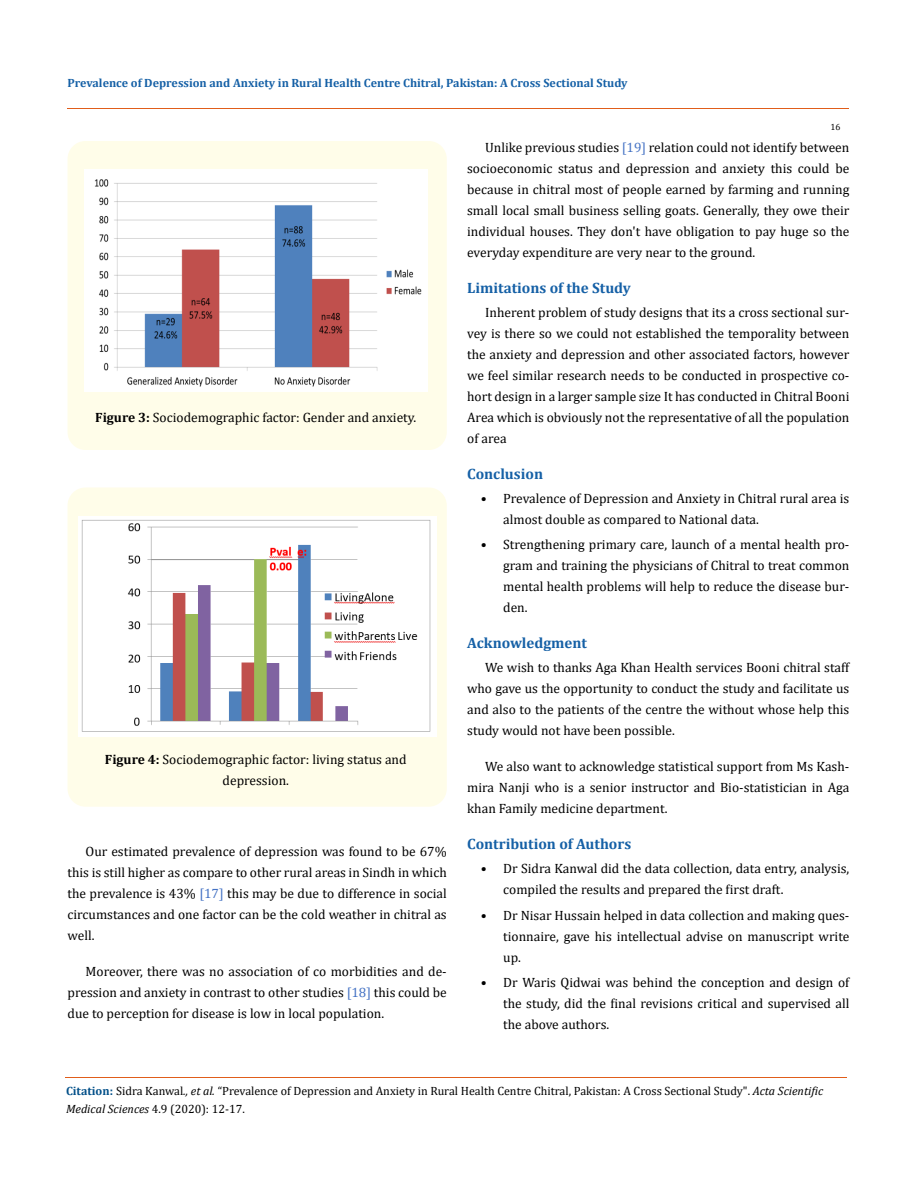
<style>
.page{position:relative;width:917px;height:1188px;background:#fff}
.page>*{position:absolute;margin:0;border:0;box-sizing:border-box;transform-origin:0 0}
.t1{font:700 15px "Cambria";color:#1560a6}
.t2{font:13.5px/21px "Cambria";color:#000;text-align:justify}
.t3{font:12px/18px "Cambria";color:#000}
.t4{font:700 12px "Cambria";color:#1560a6}
.t5{font:9px "Cambria";color:#000}
.s1{font-weight:700}
.s2{color:#4472c4}
.s3{font-weight:700;color:#035089}
.s4{font-style:italic}
</style>
<div class="page">
<hr style="left:67px;top:109px;width:782px;height:1px;background:#e05d1a">
<hr style="left:65px;top:1078px;width:781px;height:1px;background:#e05d1a">
<div style="left:68px;top:141px;width:379px;height:309px;background:#fffde9;border-radius:18px"></div>
<img style="left:84px;top:170px;width:343px;height:222px">
<div style="left:68px;top:488px;width:379px;height:319px;background:#fffde9;border-radius:18px"></div>
<img style="left:78px;top:517px;width:359px;height:220px">
<p class="t4" style="left:68px;top:75px;width:561px">Prevalence of Depression and Anxiety in Rural Health Centre Chitral, Pakistan: A Cross Sectional Study</p>
<p class="t5" style="left:830px;top:122px;width:11px">16</p>
<p class="t2" style="left:95px;top:407px;width:322px"><span class="s1">Figure 3:</span> Sociodemographic factor: Gender and anxiety.</p>
<p class="t2" style="left:105px;top:749px;width:303px;text-align:center"><span class="s1">Figure 4:</span> Sociodemographic factor: living status and depression.</p>
<p class="t2" style="left:68px;top:840px;width:381px;text-indent:18px">Our estimated prevalence of depression was found to be 67% this is still higher as compare to other rural areas in Sindh in which the prevalence is 43% <span class="s2">[17]</span> this may be due to difference in social circumstances and one factor can be the cold weather in chitral as well.</p>
<p class="t2" style="left:67px;top:960px;width:381px;text-indent:18px">Moreover, there was no association of co morbidities and de&shy;pression and anxiety in contrast to other studies <span class="s2">[18]</span> this could be due to perception for disease is low in local population.</p>
<p class="t2" style="left:467px;top:136px;width:384px;text-indent:18px">Unlike previous studies <span class="s2">[19]</span> relation could not identify between socioeconomic status and depression and anxiety this could be because in chitral most of people earned by farming and running small local small business selling goats. Generally, they owe their individual houses. They don't have obligation to pay huge so the everyday expenditure are very near to the ground.</p>
<p class="t1" style="left:467px;top:277px;width:165px">Limitations of the Study</p>
<p class="t2" style="left:467px;top:301px;width:384px;text-indent:18px">Inherent problem of study designs that its a cross sectional sur&shy;vey is there so we could not established the temporality between the anxiety and depression and other associated factors, however we feel similar research needs to be conducted in prospective co&shy;hort design in a larger sample size It has conducted in Chitral Booni Area which is obviously not the representative of all the population of area</p>
<p class="t1" style="left:467px;top:463px;width:77px">Conclusion</p>
<p class="t2" style="left:503px;top:487px;width:348px;text-indent:-23px">• Prevalence of Depression and Anxiety in Chitral rural area is almost double as compared to National data.</p>
<p class="t2" style="left:503px;top:534px;width:348px;text-indent:-23px">• Strengthening primary care, launch of a mental health pro&shy;gram and training the physicians of Chitral to treat common mental health problems will help to reduce the disease bur&shy;den.</p>
<p class="t1" style="left:467px;top:632px;width:121px">Acknowledgment</p>
<p class="t2" style="left:467px;top:657px;width:384px;text-indent:18px">We wish to thanks Aga Khan Health services Booni chitral staff who gave us the opportunity to conduct the study and facilitate us and also to the patients of the centre the without whose help this study would not have been possible.</p>
<p class="t2" style="left:467px;top:756px;width:384px;text-indent:18px">We also want to acknowledge statistical support from Ms Kash&shy;mira Nanji who is a senior instructor and Bio-statistician in Aga khan Family medicine department.</p>
<p class="t1" style="left:467px;top:833px;width:166px">Contribution of Authors</p>
<p class="t2" style="left:503px;top:858px;width:348px;text-indent:-23px">• Dr Sidra Kanwal did the data collection, data entry, analysis, compiled the results and prepared the first draft.</p>
<p class="t2" style="left:503px;top:904px;width:348px;text-indent:-23px">• Dr Nisar Hussain helped in data collection and making ques&shy;tionnaire, gave his intellectual advise on manuscript write up.</p>
<p class="t2" style="left:503px;top:972px;width:348px;text-indent:-23px">• Dr Waris Qidwai was behind the conception and design of the study, did the final revisions critical and supervised all the above authors.</p>
<p class="t3" style="left:66px;top:1082px;width:758px"><span class="s3">Citation:</span> Sidra Kanwal<span class="s4">., et al.</span> “Prevalence of Depression and Anxiety in Rural Health Centre Chitral, Pakistan: A Cross Sectional Study". <span class="s4">Acta Scientific<br>Medical Sciences</span> 4.9 (2020): 12-17.</p>
</div>
